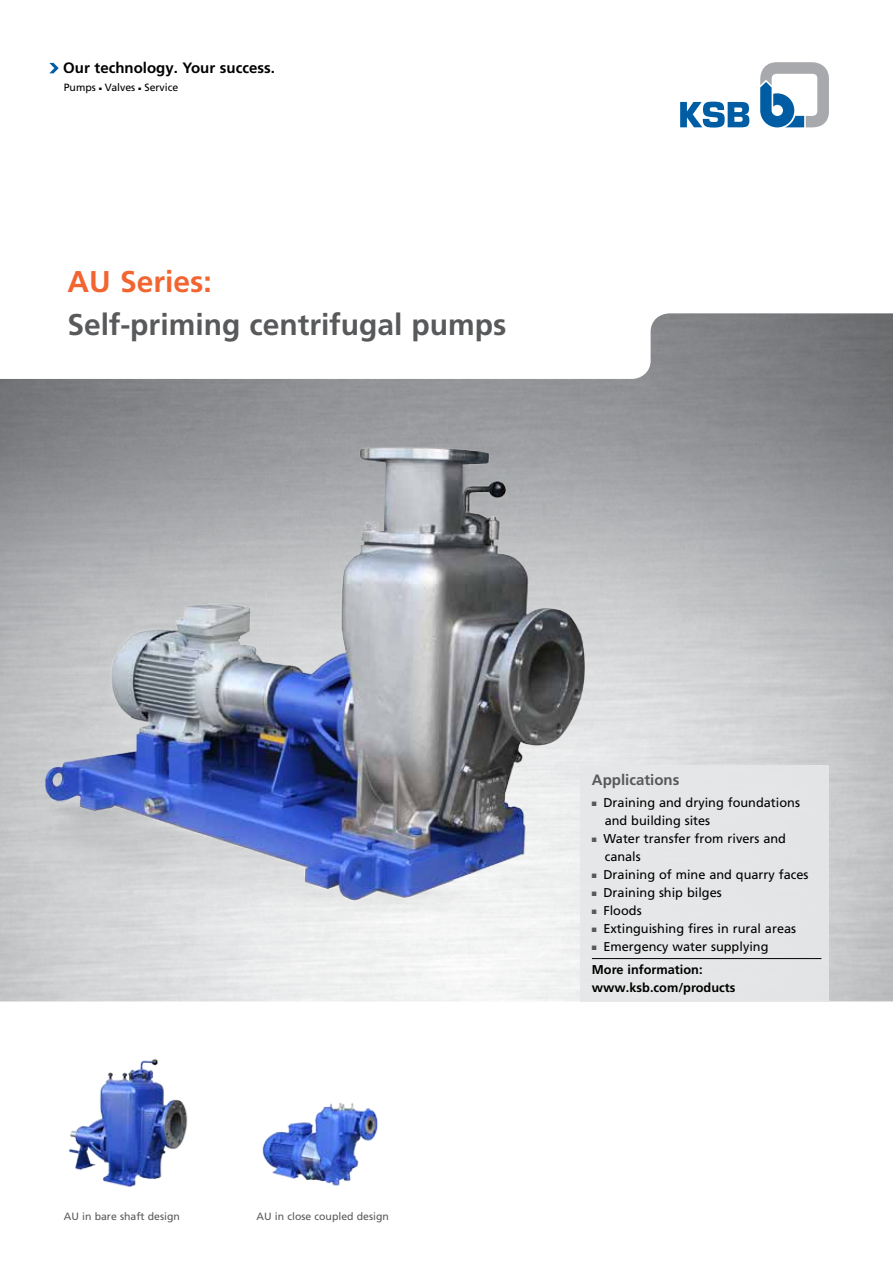
<style>
.page{position:relative;width:893px;height:1263px;background:#fff}
.page>*{position:absolute;margin:0;border:0;box-sizing:border-box;transform-origin:0 0}
.t1{font:700 30px "Frutiger LT Pro";color:#58595b}
.t2{font:700 30px "Frutiger LT Pro";color:#f26531}
.t3{font:700 15px "Frutiger LT Pro";color:#000}
.t4{font:700 15px "Frutiger LT Pro";color:#58595b}
.t5{font:12.75px/18px "Frutiger LT Pro";color:#000}
.t6{font:700 12.75px "Frutiger LT Pro";color:#000}
.t7{font:10.5px "Frutiger LT Pro";color:#58595b}
.t8{font:10.5px "Frutiger LT Pro";color:#000}
.s1{color:#58595b}
.s2{font-weight:700}
</style>
<div class="page">
<img style="left:0;top:313px;width:893px;height:688px">
<svg style="left:760px;top:62px;width:69px;height:65px"></svg>
<svg style="left:680px;top:102px;width:69px;height:26px"></svg>
<div style="left:580px;top:765px;width:249px;height:237px;background:#e6e7e8"></div>
<hr style="left:592px;top:958px;width:229px;height:1px;background:#000">
<svg style="left:49px;top:63px;width:10px;height:10px"></svg>
<img style="left:0;top:412px;width:716px;height:501px">
<img style="left:262px;top:1102px;width:116px;height:84px">
<img style="left:69px;top:1058px;width:119px;height:129px">
<p class="t3" style="left:63px;top:59px;width:213px">Our technology. Your success.</p>
<p class="t8" style="left:64px;top:81px;width:116px">Pumps ■ Valves ■ Service</p>
<h1 class="t2" style="left:68px;top:263px;width:146px">AU Series:</h1>
<h1 class="t1" style="left:68px;top:307px;width:440px">Self-priming centrifugal pumps</h1>
<p class="t7" style="left:64px;top:1210px;width:118px">AU in bare shaft design</p>
<p class="t7" style="left:256px;top:1210px;width:134px">AU in close coupled design</p>
<p class="t4" style="left:592px;top:771px;width:89px">Applications</p>
<p class="t5" style="left:605px;top:794px;width:197px;text-indent:-13px"><span class="s1">■</span> Draining and drying foundations and building sites</p>
<p class="t5" style="left:605px;top:830px;width:183px;text-indent:-13px"><span class="s1">■</span> Water transfer from rivers and canals</p>
<p class="t5" style="left:592px;top:866px;width:218px"><span class="s1">■</span> Draining of mine and quarry faces</p>
<p class="t5" style="left:592px;top:884px;width:131px"><span class="s1">■</span> Draining ship bilges</p>
<p class="t5" style="left:592px;top:902px;width:51px"><span class="s1">■</span> Floods</p>
<p class="t5" style="left:592px;top:920px;width:206px"><span class="s1">■</span> Extinguishing fires in rural areas</p>
<p class="t5" style="left:592px;top:936px;width:178px;line-height:22.2px"><span class="s1">■</span> Emergency water supplying<br><span class="s2">More information:</span></p>
<p class="t6" style="left:592px;top:980px;width:145px">www.ksb.com/products</p>
</div>
